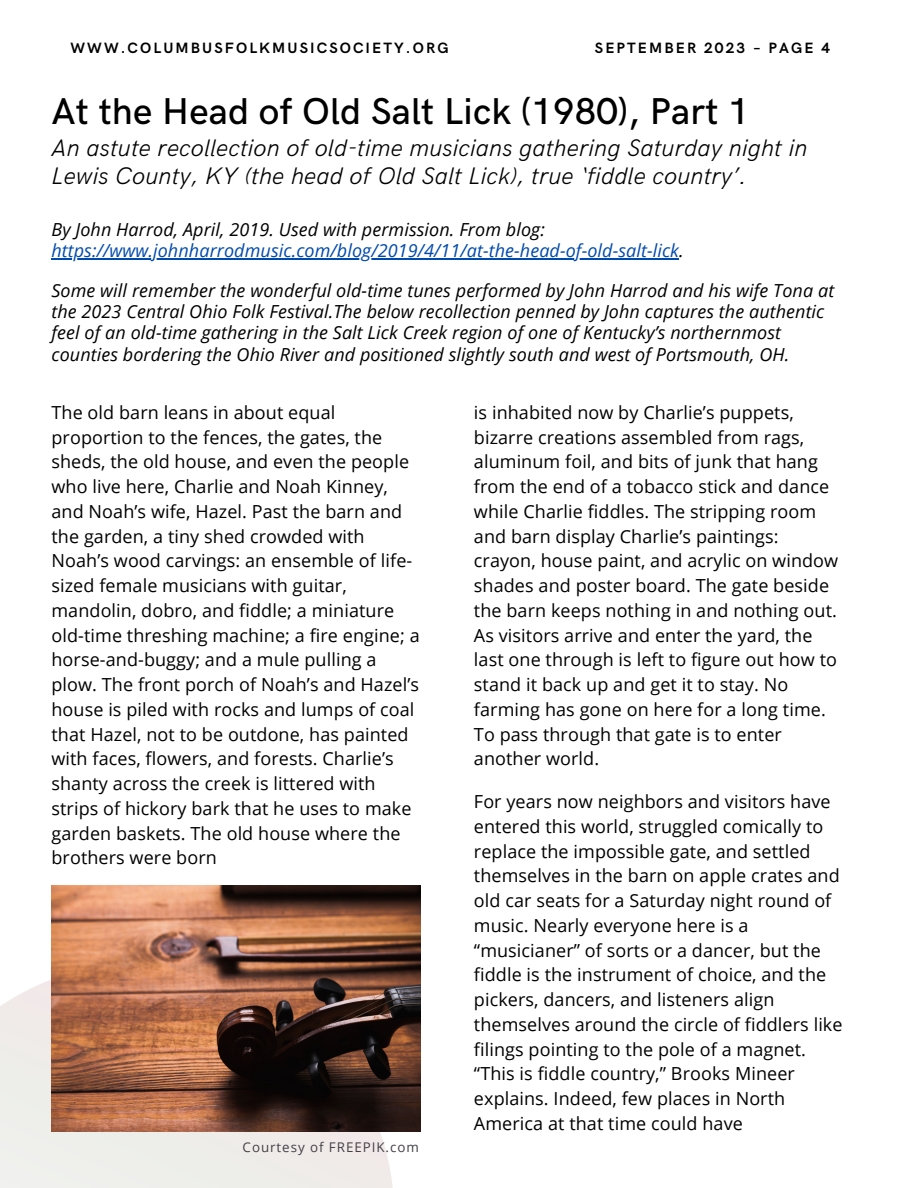
<style>
.page{position:relative;width:918px;height:1188px;background:#fff}
.page>*{position:absolute;margin:0;border:0;box-sizing:border-box;transform-origin:0 0}
.t1{font:500 37.5px "HK Grotesk";letter-spacing:.005em;color:#000}
.t2{font:italic 300 24px/28.2px "HK Grotesk";letter-spacing:.005em;color:#000}
.t3{font:18px/24.8px "Open Sans";letter-spacing:.005em;color:#000}
.t4{font:italic 18px/21.3px "Open Sans";letter-spacing:.005em;color:#000}
.t5{font:italic 18px/21.3px "Open Sans";letter-spacing:.005em;color:#004aad}
.t6{font:700 15px "HK Grotesk";letter-spacing:.14em;color:#000}
.t7{font:13.35px "Open Sans";letter-spacing:.07em;color:#444047}
.s1{color:#000}
</style>
<div class="page">
<svg style="left:0;top:885px;width:421px;height:303px;fill:#efeeea"></svg>
<img style="left:51px;top:886px;width:369px;height:245px">
<hr style="left:51px;top:258px;width:628px;height:1px;background:#004aad">
<p class="t6" style="left:70px;top:40px;width:380px">WWW.COLUMBUSFOLKMUSICSOCIETY.ORG</p>
<p class="t6" style="left:595px;top:40px;width:237px">SEPTEMBER 2023 – PAGE 4</p>
<p class="t1" style="left:51px;top:91px;width:700px">At the Head of Old Salt Lick (1980), Part 1</p>
<p class="t2" style="left:51px;top:135px;width:757px">An astute recollection of old-time musicians gathering Saturday night in<br>Lewis County, KY (the head of Old Salt Lick), true ‘fiddle country’.</p>
<p class="t5" style="left:51px;top:218px;width:634px"><span class="s1">By John Harrod, April, 2019. Used with permission. From blog: </span>https://www.johnharrodmusic.com/blog/2019/4/11/at-the-head-of-old-salt-lick<span class="s1">.</span></p>
<p class="t4" style="left:51px;top:279px;width:784px">Some will remember the wonderful old-time tunes performed by John Harrod and his wife Tona at the 2023 Central Ohio Folk Festival.The below recollection penned by John captures the authentic feel of an old-time gathering in the Salt Lick Creek region of one of Kentucky’s northernmost counties bordering the Ohio River and positioned slightly south and west of Portsmouth, OH.</p>
<p class="t3" style="left:51px;top:400px;width:370px">The old barn leans in about equal proportion to the fences, the gates, the sheds, the old house, and even the people who live here, Charlie and Noah Kinney, and Noah’s wife, Hazel. Past the barn and the garden, a tiny shed crowded with Noah’s wood carvings: an ensemble of life&shy;sized female musicians with guitar, mandolin, dobro, and fiddle; a miniature old-time threshing machine; a fire engine; a horse-and-buggy; and a mule pulling a plow. The front porch of Noah’s and Hazel’s house is piled with rocks and lumps of coal that Hazel, not to be outdone, has painted with faces, flowers, and forests. Charlie’s shanty across the creek is littered with strips of hickory bark that he uses to make garden baskets. The old house where the brothers were born</p>
<p class="t7" style="left:243px;top:1138px;width:178px">Courtesy of FREEPIK.com</p>
<p class="t3" style="left:474px;top:400px;width:366px">is inhabited now by Charlie’s puppets, bizarre creations assembled from rags, aluminum foil, and bits of junk that hang from the end of a tobacco stick and dance while Charlie fiddles. The stripping room and barn display Charlie’s paintings: crayon, house paint, and acrylic on window shades and poster board. The gate beside the barn keeps nothing in and nothing out.<br>As visitors arrive and enter the yard, the last one through is left to figure out how to stand it back up and get it to stay. No farming has gone on here for a long time.<br>To pass through that gate is to enter another world.</p>
<p class="t3" style="left:474px;top:789px;width:370px">For years now neighbors and visitors have entered this world, struggled comically to replace the impossible gate, and settled themselves in the barn on apple crates and old car seats for a Saturday night round of music. Nearly everyone here is a “musicianer” of sorts or a dancer, but the fiddle is the instrument of choice, and the pickers, dancers, and listeners align themselves around the circle of fiddlers like filings pointing to the pole of a magnet. “This is fiddle country,” Brooks Mineer explains. Indeed, few places in North America at that time could have</p>
</div>
